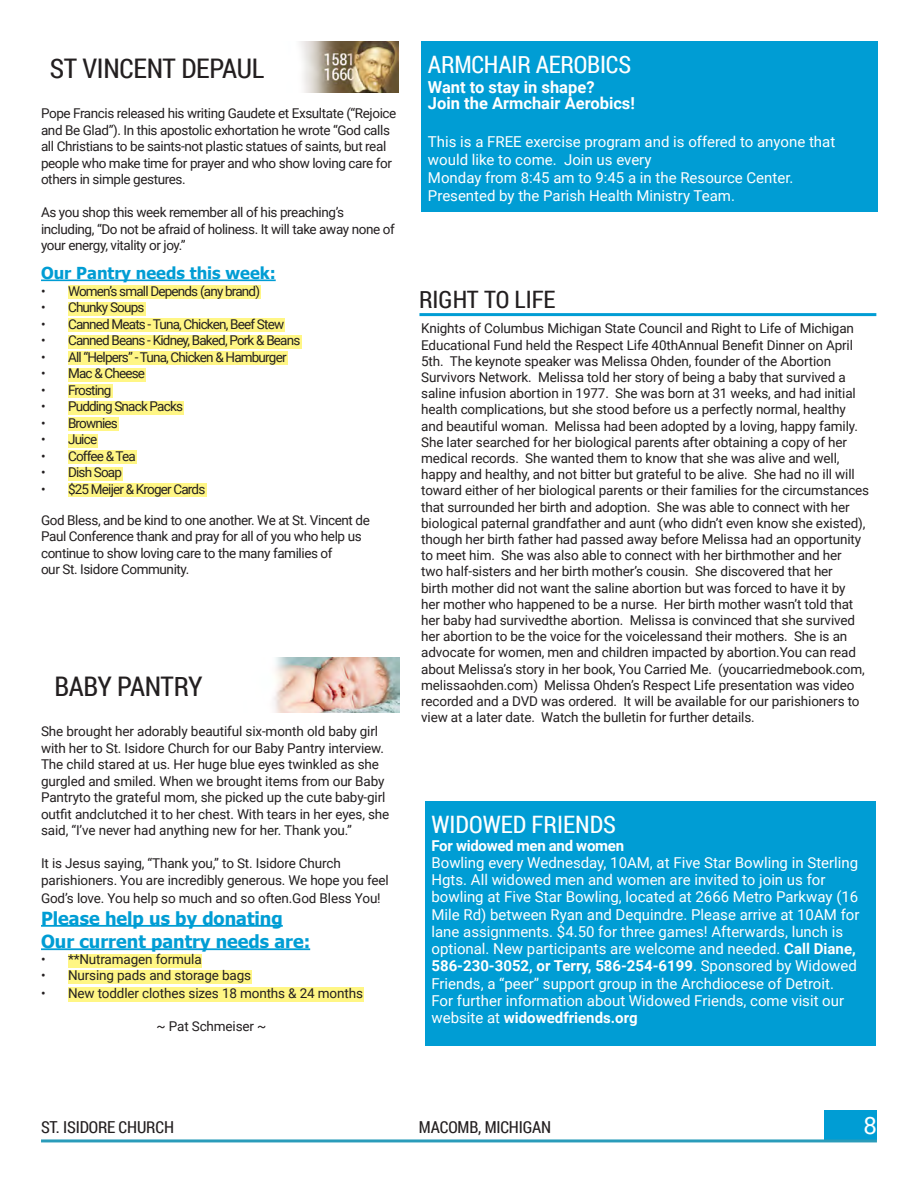
<style>
.page{position:relative;width:918px;height:1188px;background:#fff}
.page>*{position:absolute;margin:0;border:0;box-sizing:border-box;transform-origin:0 0}
.t1{font:27px "Roboto Condensed";letter-spacing:-.01em;color:#231f20}
.Basic_-_white{font:24px "Roboto Condensed";letter-spacing:-.005em;color:#fff}
.HEADING{font:24px "Roboto Condensed";color:#231f20}
.t2{font:24px "Roboto";color:#fff}
.SVdP_Heading{font:700 18px/23.4px "Tahoma";color:#009dd4}
.t3{font:700 16.5px/16.5px "Roboto";color:#fff}
.t4{font:16.5px "Roboto Condensed";letter-spacing:-.01em;color:#231f20}
.SVdP_Heading_Left{font:700 16.5px "Tahoma";color:#009dd4}
.Basic_-_white-2{font:15px/17.2px "Roboto";color:#fff}
.SVdP_Heading-2{font:13.5px/16.2px "Roboto";letter-spacing:-.01em;color:#231f20}
.SVdP_Heading-3{font:13.5px/16.5px "Roboto";letter-spacing:-.03em;color:#231f20}
.SVdP_Heading-4{font:13.5px "Roboto";letter-spacing:-.06em;color:#231f20}
.s1{font-weight:700}
</style>
<div class="page">
<div style="left:825px;top:1111px;width:52px;height:29px;background:#009dd4"></div>
<hr style="left:41px;top:1139px;width:836px;height:3px;background:#2a9cba">
<hr style="left:41px;top:925px;width:242px;height:2px;background:#009dd4">
<hr style="left:41px;top:948px;width:269px;height:2px;background:#009dd4">
<div style="left:68px;top:954px;width:134px;height:14px;background:#fff685"></div>
<div style="left:68px;top:970px;width:183px;height:14px;background:#fff685"></div>
<div style="left:68px;top:987px;width:295px;height:15px;background:#fff685"></div>
<hr style="left:41px;top:280px;width:235px;height:1px;background:#009dd4">
<div style="left:68px;top:286px;width:193px;height:13px;background:#fff685"></div>
<div style="left:68px;top:302px;width:77px;height:14px;background:#fff685"></div>
<div style="left:68px;top:319px;width:217px;height:13px;background:#fff685"></div>
<div style="left:68px;top:335px;width:233px;height:14px;background:#fff685"></div>
<div style="left:68px;top:352px;width:219px;height:13px;background:#fff685"></div>
<div style="left:68px;top:368px;width:78px;height:14px;background:#fff685"></div>
<div style="left:68px;top:385px;width:44px;height:13px;background:#fff685"></div>
<div style="left:68px;top:401px;width:116px;height:14px;background:#fff685"></div>
<div style="left:68px;top:418px;width:51px;height:13px;background:#fff685"></div>
<div style="left:68px;top:434px;width:30px;height:14px;background:#fff685"></div>
<div style="left:68px;top:451px;width:69px;height:13px;background:#fff685"></div>
<div style="left:68px;top:467px;width:55px;height:14px;background:#fff685"></div>
<div style="left:68px;top:484px;width:138px;height:13px;background:#fff685"></div>
<img style="left:273px;top:658px;width:127px;height:55px">
<img style="left:300px;top:41px;width:99px;height:52px">
<hr style="left:419px;top:313px;width:457px;height:3px;background:#009dd4">
<div style="left:421px;top:41px;width:457px;height:171px;background:#009dd4"></div>
<div style="left:425px;top:801px;width:450px;height:244px;background:#009dd4"></div>
<p class="t1" style="left:50px;top:50px;width:216px">ST VINCENT DEPAUL</p>
<p class="SVdP_Heading-3" style="left:41px;top:105px;width:357px">Pope Francis released his writing Gaudete et Exsultate (“Rejoice and Be Glad”). In this apostolic exhortation he wrote “God calls all Christians to be saints-not plastic statues of saints, but real people who make time for prayer and who show loving care for others in simple gestures.</p>
<p class="SVdP_Heading-3" style="left:41px;top:204px;width:355px">As you shop this week remember all of his preaching’s including, “Do not be afraid of holiness. It will take away none of your energy, vitality or joy.”</p>
<p class="SVdP_Heading_Left" style="left:41px;top:262px;width:236px">Our Pantry needs this week:</p>
<p class="SVdP_Heading-4" style="left:41px;top:281px;width:221px">• Women’s small Depends (any brand)</p>
<p class="SVdP_Heading-4" style="left:41px;top:298px;width:105px">• Chunky Soups</p>
<p class="SVdP_Heading-4" style="left:41px;top:314px;width:245px">• Canned Meats - Tuna, Chicken, Beef Stew</p>
<p class="SVdP_Heading-4" style="left:41px;top:331px;width:261px">• Canned Beans - Kidney, Baked, Pork &amp; Beans</p>
<p class="SVdP_Heading-4" style="left:41px;top:347px;width:247px">• All “Helpers” - Tuna, Chicken &amp; Hamburger</p>
<p class="SVdP_Heading-4" style="left:41px;top:364px;width:106px">• Mac &amp; Cheese</p>
<p class="SVdP_Heading-4" style="left:41px;top:380px;width:72px">• Frosting</p>
<p class="SVdP_Heading-4" style="left:41px;top:397px;width:143px">• Pudding Snack Packs</p>
<p class="SVdP_Heading-4" style="left:41px;top:413px;width:78px">• Brownies</p>
<p class="SVdP_Heading-2" style="left:41px;top:431px;width:58px">• Juice</p>
<p class="SVdP_Heading-4" style="left:41px;top:446px;width:96px">• Coffee &amp; Tea</p>
<p class="SVdP_Heading-4" style="left:41px;top:463px;width:83px">• Dish Soap</p>
<p class="SVdP_Heading-4" style="left:41px;top:479px;width:166px">• $25 Meijer &amp; Kroger Cards</p>
<p class="SVdP_Heading-3" style="left:41px;top:511px;width:330px">God Bless, and be kind to one another. We at St. Vincent de Paul Conference thank and pray for all of you who help us continue to show loving care to the many families of<br>our St. Isidore Community.</p>
<p class="t1" style="left:54px;top:668px;width:150px">BABY PANTRY</p>
<p class="SVdP_Heading-2" style="left:41px;top:723px;width:350px">She brought her adorably beautiful six-month old baby girl with her to St. Isidore Church for our Baby Pantry interview.<br>The child stared at us. Her huge blue eyes twinkled as she gurgled and smiled. When we brought items from our Baby Pantryto the grateful mom, she picked up the cute baby-girl outfit andclutched it to her chest. With tears in her eyes, she said, “I’ve never had anything new for her. Thank you.”</p>
<p class="SVdP_Heading-2" style="left:41px;top:855px;width:349px">It is Jesus saying, “Thank you,” to St. Isidore Church parishioners. You are incredibly generous. We hope you feel</p>
<p class="SVdP_Heading-2" style="left:41px;top:890px;width:341px">God’s love. You help so much and so often.God Bless You!</p>
<p class="SVdP_Heading" style="left:41px;top:905px;width:271px">Please help us by donating<br>Our current pantry needs are:</p>
<p class="SVdP_Heading-2" style="left:41px;top:951px;width:162px">• **Nutramagen formula</p>
<p class="SVdP_Heading-2" style="left:41px;top:967px;width:212px">• Nursing pads and storage bags</p>
<p class="SVdP_Heading-2" style="left:41px;top:985px;width:323px">• New toddler clothes sizes 18 months &amp; 24 months</p>
<p class="SVdP_Heading-2" style="left:157px;top:1017px;width:111px">~ Pat Schmeiser ~</p>
<p class="Basic_-_white" style="left:428px;top:48px;width:205px">ARMCHAIR AEROBICS</p>
<p class="t3" style="left:428px;top:78px;width:208px">Want to stay in shape?<br>Join the Armchair Aerobics!</p>
<p class="Basic_-_white-2" style="left:428px;top:132px;width:409px;line-height:18px">This is a FREE exercise program and is offered to anyone that would like to come. Join us every<br>Monday from 8:45 am to 9:45 a in the Resource Center.<br>Presented by the Parish Health Ministry Team.</p>
<p class="HEADING" style="left:419px;top:283px;width:138px">RIGHT TO LIFE</p>
<p class="SVdP_Heading-2" style="left:421px;top:320px;width:450px">Knights of Columbus Michigan State Council and Right to Life of Michigan Educational Fund held the Respect Life 40thAnnual Benefit Dinner on April 5th. The keynote speaker was Melissa Ohden, founder of the Abortion Survivors Network. Melissa told her story of being a baby that survived a saline infusion abortion in 1977. She was born at 31 weeks, and had initial health complications, but she stood before us a perfectly normal, healthy and beautiful woman. Melissa had been adopted by a loving, happy family.<br>She later searched for her biological parents after obtaining a copy of her medical records. She wanted them to know that she was alive and well, happy and healthy, and not bitter but grateful to be alive. She had no ill will toward either of her biological parents or their families for the circumstances that surrounded her birth and adoption. She was able to connect with her biological paternal grandfather and aunt (who didn’t even know she existed), though her birth father had passed away before Melissa had an opportunity to meet him. She was also able to connect with her birthmother and her<br>two half-sisters and her birth mother’s cousin. She discovered that her<br>birth mother did not want the saline abortion but was forced to have it by<br>her mother who happened to be a nurse. Her birth mother wasn’t told that her baby had survivedthe abortion. Melissa is convinced that she survived her abortion to be the voice for the voicelessand their mothers. She is an advocate for women, men and children impacted by abortion.You can read about Melissa’s story in her book, You Carried Me. (youcarriedmebook.com, melissaohden.com) Melissa Ohden’s Respect Life presentation was video recorded and a DVD was ordered. It will be available for our parishioners to view at a later date. Watch the bulletin for further details.</p>
<p class="Basic_-_white" style="left:431px;top:808px;width:186px">WIDOWED FRIENDS</p>
<p class="Basic_-_white-2" style="left:431px;top:836px;width:430px"><span class="s1">For widowed men and women<br></span>Bowling every Wednesday, 10AM, at Five Star Bowling in Sterling Hgts. All widowed men and women are invited to join us for bowling at Five Star Bowling, located at 2666 Metro Parkway (16<br>Mile Rd) between Ryan and Dequindre. Please arrive at 10AM for lane assignments. $4.50 for three games! Afterwards, lunch is optional. New participants are welcome and needed. <span class="s1">Call Diane, 586-230-3052, or Terry, 586-254-6199</span>. Sponsored by Widowed Friends, a “peer” support group in the Archdiocese of Detroit.<br>For further information about Widowed Friends, come visit our website at <span class="s1">widowedfriends.org</span></p>
<p class="t4" style="left:41px;top:1116px;width:135px">ST. ISIDORE CHURCH</p>
<p class="t4" style="left:419px;top:1116px;width:134px">MACOMB, MICHIGAN</p>
<h2 class="t2" style="left:863px;top:1109px;width:15px">8</h2>
</div>
